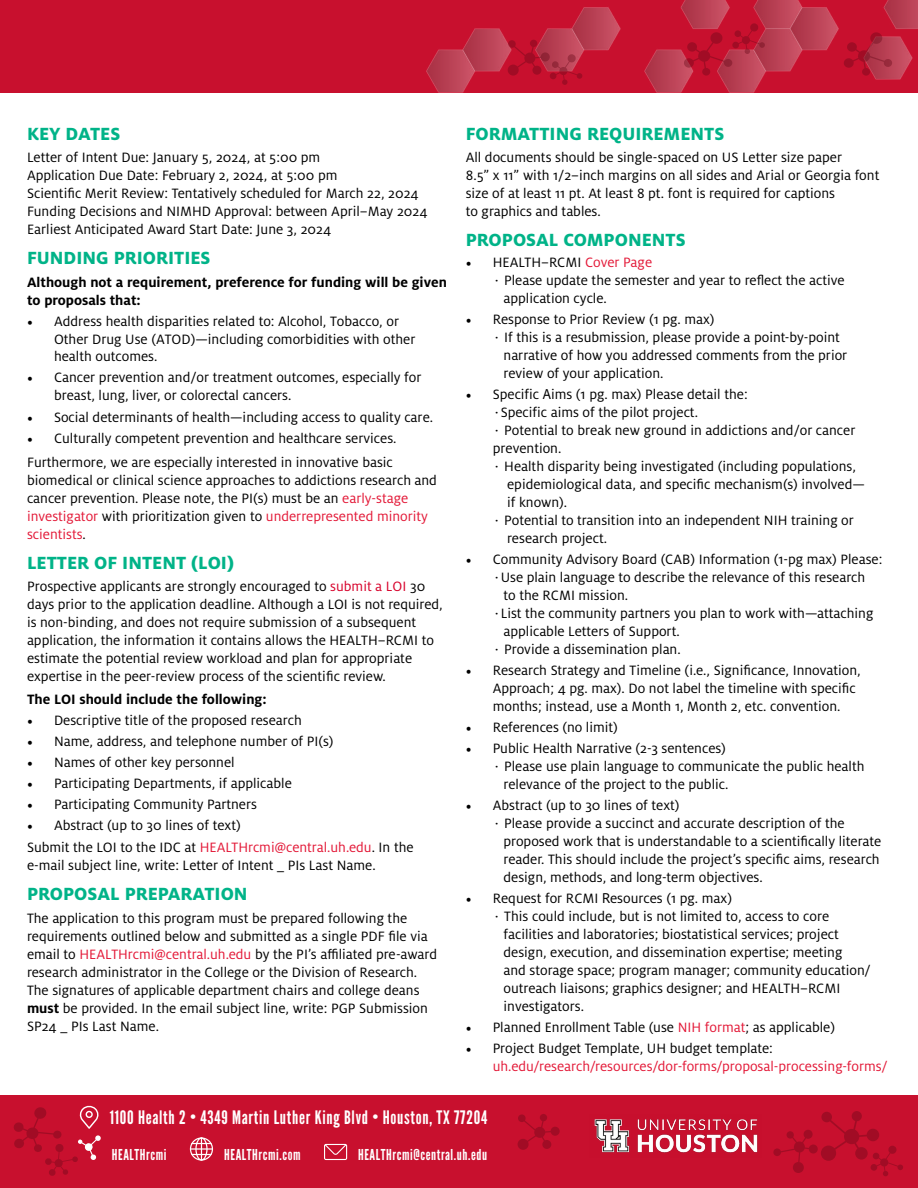
<style>
.page{position:relative;width:918px;height:1188px;background:#fff}
.page>*{position:absolute;margin:0;border:0;box-sizing:border-box;transform-origin:0 0}
.t1{font:800 19.5px "Milo OT";color:#00b388}
.t2{font:18.6px "League Gothic";letter-spacing:.04em;color:#fff}
.t3{font:15px/18px "Milo OT";color:#000}
.t4{font:700 15px/18px "Milo OT";color:#000}
.t5{font:15px/18px "Milo OT";color:#e31837}
.t6{font:15px "League Gothic";letter-spacing:.04em;color:#fff}
.s1{font-family:"Minion Pro"}
.s2{color:#e31837}
.s3{color:#d7002a}
.s4{font-weight:700}
.s5{font-family:"Adobe Clean";font-stretch:semi-condensed}
.s6{font-family:"Minion Pro";color:#000}
.s7{color:#000}
</style>
<div class="page">
<div style="left:0;top:0;width:918px;height:93px;background:#c8102e"></div>
<img style="left:426px;top:0;width:492px;height:92px">
<svg style="left:843px;top:32px;width:50px;height:44px"></svg>
<svg style="left:508px;top:40px;width:75px;height:45px"></svg>
<svg style="left:683px;top:23px;width:82px;height:53px"></svg>
<div style="left:0;top:1095px;width:918px;height:93px;background:#c8102e"></div>
<img style="left:594px;top:1119px;width:164px;height:34px">
<svg style="left:518px;top:1114px;width:42px;height:36px"></svg>
<svg style="left:773px;top:1111px;width:130px;height:65px"></svg>
<svg style="left:13px;top:1105px;width:88px;height:71px"></svg>
<svg style="left:324px;top:1144px;width:23px;height:16px"></svg>
<svg style="left:190px;top:1137px;width:23px;height:24px"></svg>
<h1 class="t1" style="left:27px;top:122px;width:95px">KEY DATES</h1>
<p class="t3" style="left:27px;top:149px;width:402px">Letter of Intent Due: January 5, 2024, at 5:00 pm<br>Application Due Date: February 2, 2024, at 5:00 pm<br>Scientific Merit Review: Tentatively scheduled for March 22, 2024<br>Funding Decisions and NIMHD Approval: between April–May 2024<br>Earliest Anticipated Award Start Date: June 3, 2024</p>
<h1 class="t1" style="left:27px;top:247px;width:185px">FUNDING PRIORITIES</h1>
<p class="t4" style="left:27px;top:273px;width:421px">Although not a requirement, preference for funding will be given to proposals that:</p>
<p class="t3" style="left:54px;top:312px;width:363px;text-indent:-27px"><span class="s1">•</span> Address health disparities related to: Alcohol, Tobacco, or<br>Other Drug Use (ATOD)—including comorbidities with other health outcomes.</p>
<p class="t3" style="left:54px;top:369px;width:369px;text-indent:-27px"><span class="s1">•</span> Cancer prevention and/or treatment outcomes, especially for breast, lung, liver, or colorectal cancers.</p>
<p class="t3" style="left:27px;top:409px;width:408px"><span class="s1">•</span> Social determinants of health—including access to quality care.</p>
<p class="t3" style="left:27px;top:427px;width:371px;line-height:23.2px"><span class="s1">•</span> Culturally competent prevention and healthcare services.<br>Furthermore, we are especially interested in innovative basic</p>
<p class="t3" style="left:27px;top:471px;width:412px">biomedical or clinical science approaches to addictions research and cancer prevention. Please note, the PI(s) must be an <span class="s2">early-stage investigator</span> with prioritization given to <span class="s2">underrepresented minority scientists</span>.</p>
<h1 class="t1" style="left:27px;top:551px;width:208px">LETTER OF INTENT (LOI)</h1>
<p class="t3" style="left:27px;top:578px;width:417px">Prospective applicants are strongly encouraged to <span class="s3">submit a LOI</span> 30 days prior to the application deadline. Although a LOI is not required, is non-binding, and does not require submission of a subsequent application, the information it contains allows the HEALTH–RCMI to estimate the potential review workload and plan for appropriate expertise in the peer-review process of the scientific review.</p>
<p class="t4" style="left:27px;top:690px;width:241px">The LOI should include the following:</p>
<p class="t3" style="left:27px;top:711px;width:276px"><span class="s1">•</span> Descriptive title of the proposed research</p>
<p class="t3" style="left:27px;top:732px;width:308px"><span class="s1">•</span> Name, address, and telephone number of PI(s)</p>
<p class="t3" style="left:27px;top:753px;width:209px"><span class="s1">•</span> Names of other key personnel</p>
<p class="t3" style="left:27px;top:774px;width:266px"><span class="s1">•</span> Participating Departments, if applicable</p>
<p class="t3" style="left:27px;top:795px;width:232px"><span class="s1">•</span> Participating Community Partners</p>
<p class="t3" style="left:27px;top:814px;width:388px;line-height:22.5px"><span class="s1">•</span> Abstract (up to 30 lines of text)<br>Submit the LOI to the IDC at <span class="s2">HEALTHrcmi@central.uh.edu</span>. In the</p>
<p class="t3" style="left:27px;top:857px;width:350px">e-mail subject line, write: Letter of Intent _ PIs Last Name.</p>
<h1 class="t1" style="left:27px;top:883px;width:222px">PROPOSAL PREPARATION</h1>
<p class="t3" style="left:27px;top:909px;width:412px">The application to this program must be prepared following the requirements outlined below and submitted as a single PDF file via email to <span class="s2">HEALTHrcmi@central.uh.edu</span> by the PI’s affiliated pre-award research administrator in the College or the Division of Research.<br>The signatures of applicable department chairs and college deans <span class="s4">must</span> be provided. In the email subject line, write: PGP Submission SP24 _ PIs Last Name.</p>
<h1 class="t1" style="left:466px;top:122px;width:260px">FORMATTING REQUIREMENTS</h1>
<p class="t3" style="left:466px;top:149px;width:415px">All documents should be single-spaced on US Letter size paper<br>8.5” x 11” with 1/2–inch margins on all sides and Arial or Georgia font size of at least 11 pt. At least 8 pt. font is required for captions<br>to graphics and tables.</p>
<h1 class="t1" style="left:466px;top:229px;width:221px">PROPOSAL COMPONENTS</h1>
<p class="t3" style="left:466px;top:254px;width:188px"><span class="s1">•</span> HEALTH–RCMI <span class="s2">Cover Page</span></p>
<p class="t3" style="left:493px;top:272px;width:353px">⋅ Please update the semester and year to reflect the active</p>
<p class="t3" style="left:504px;top:290px;width:105px">application cycle.</p>
<p class="t3" style="left:466px;top:311px;width:250px"><span class="s1">•</span> Response to Prior Review (1 pg. max)</p>
<p class="t3" style="left:493px;top:329px;width:349px">⋅ If this is a resubmission, please provide a point-by-point</p>
<p class="t3" style="left:504px;top:347px;width:345px">narrative of how you addressed comments from the prior</p>
<p class="t3" style="left:504px;top:365px;width:161px">review of your application.</p>
<p class="t3" style="left:466px;top:386px;width:283px"><span class="s1">•</span> Specific <span class="s5">A</span>ims (1 pg. max) Please detail the:</p>
<p class="t3" style="left:493px;top:404px;width:207px">⋅Specific aims of the pilot project.</p>
<p class="t3" style="left:493px;top:422px;width:364px">⋅ Potential to break new ground in addictions and/or cancer</p>
<p class="t3" style="left:493px;top:440px;width:70px">prevention.</p>
<p class="t3" style="left:493px;top:458px;width:365px">⋅ Health disparity being investigated (including populations,</p>
<p class="t3" style="left:507px;top:476px;width:359px">epidemiological data, and specific mechanism(s) involved—</p>
<p class="t3" style="left:507px;top:494px;width:61px">if known).</p>
<p class="t3" style="left:493px;top:512px;width:363px">⋅ Potential to transition into an independent NIH training or</p>
<p class="t3" style="left:507px;top:530px;width:102px">research project.</p>
<p class="t3" style="left:466px;top:551px;width:418px"><span class="s1">•</span> Community Advisory Board (CAB) Information (1-pg max) Please:</p>
<p class="t3" style="left:493px;top:569px;width:374px">⋅Use plain language to describe the relevance of this research</p>
<p class="t3" style="left:504px;top:587px;width:126px">to the RCMI mission.</p>
<p class="t3" style="left:493px;top:605px;width:382px">⋅List the community partners you plan to work with—attaching</p>
<p class="t3" style="left:504px;top:623px;width:178px">applicable Letters of Support.</p>
<p class="t3" style="left:493px;top:641px;width:189px">⋅ Provide a dissemination plan.</p>
<p class="t3" style="left:493px;top:662px;width:370px;text-indent:-27px"><span class="s1">•</span> Research Strategy and Timeline (i.e., Significance, Innovation,<br>Approach; 4 pg. max). Do not label the timeline with specific months; instead, use a Month 1, Month 2, etc. convention.</p>
<p class="t3" style="left:466px;top:719px;width:154px"><span class="s1">•</span> References (no limit)</p>
<p class="t3" style="left:466px;top:740px;width:262px"><span class="s1">•</span> Public Health Narrative (2-3 sentences)</p>
<p class="t3" style="left:493px;top:758px;width:373px">⋅ Please use plain language to communicate the public health</p>
<p class="t3" style="left:504px;top:776px;width:227px">relevance of the project to the public.</p>
<p class="t3" style="left:466px;top:797px;width:215px"><span class="s1">•</span> Abstract (up to 30 lines of text)</p>
<p class="t3" style="left:493px;top:815px;width:353px">⋅ Please provide a succinct and accurate description of the</p>
<p class="t3" style="left:504px;top:833px;width:379px">proposed work that is understandable to a scientifically literate</p>
<p class="t3" style="left:504px;top:851px;width:378px">reader. This should include the project’s specific aims, research</p>
<p class="t3" style="left:504px;top:869px;width:261px">design, methods, and long-term objectives.</p>
<p class="t3" style="left:466px;top:890px;width:268px"><span class="s1">•</span> Request for RCMI <span class="s5">R</span>esources (1 pg. max)</p>
<p class="t3" style="left:493px;top:908px;width:338px">⋅ This could include, but is not limited to, access to core</p>
<p class="t3" style="left:504px;top:926px;width:337px">facilities and laboratories; biostatistical services; project</p>
<p class="t3" style="left:504px;top:944px;width:340px">design, execution, and dissemination expertise; meeting</p>
<p class="t3" style="left:504px;top:962px;width:369px">and storage space; program manager; community education/</p>
<p class="t3" style="left:504px;top:980px;width:338px">outreach liaisons; graphics designer; and HEALTH–RCMI</p>
<p class="t3" style="left:504px;top:998px;width:82px">investigators.</p>
<p class="t3" style="left:466px;top:1019px;width:371px"><span class="s1">•</span> Planned Enrollment Table (use <span class="s2">NIH format</span>; as applicable)</p>
<p class="t5" style="left:493px;top:1040px;width:396px;text-indent:-27px"><span class="s6">•</span> <span class="s7">Project Budget Template, UH budget template: </span>uh.edu/research/resources/dor-forms/proposal-processing-forms/</p>
<p class="t2" style="left:110px;top:1106px;width:379px">1100 Health 2 • 4349 Martin Luther King Blvd • Houston, TX 77204</p>
<p class="t6" style="left:112px;top:1146px;width:56px">HEALTHrcmi</p>
<p class="t6" style="left:224px;top:1146px;width:78px">HEALTHrcmi.com</p>
<p class="t6" style="left:358px;top:1146px;width:131px">HEALTHrcmi@central.uh.edu</p>
</div>
